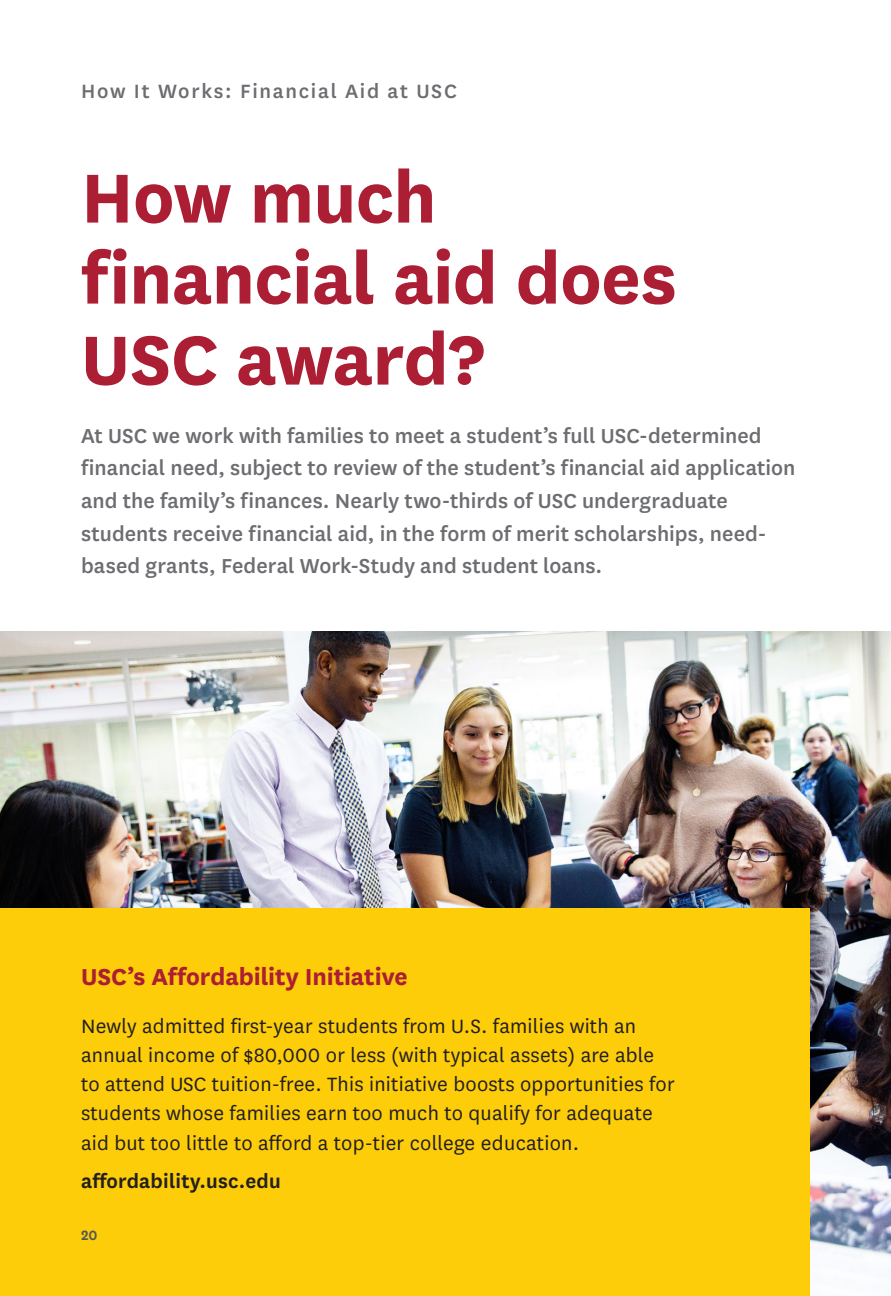
<style>
.page{position:relative;width:891px;height:1296px;background:#fff}
.page>*{position:absolute;margin:0;border:0;box-sizing:border-box;transform-origin:0 0}
.National_36_Bold_-_SUBHEADLINES{font:700 81px/81px "National";letter-spacing:-.01em;color:#ac1e33}
.National_12_Bold_-_Cardinal{font:700 27px "National";letter-spacing:-.005em;color:#ac1e33}
.National_10_5_Grey_INTROS{font:500 23.62px/32.6px "National";color:#6c6d70}
.National_10pt_Light_-_Black_-_COPY_Bold{font:22.5px/29.2px "National";letter-spacing:.01em;color:#231f20}
.National_10_-_Section_Headers_Grey{font:500 22.5px "National";letter-spacing:.075em;color:#6c6d70}
.National_10pt_Light_-_Black_-_COPY_Bold-2{font:600 22.5px "National";letter-spacing:.01em;color:#231f20}
.t1{font:600 15.75px "National";color:#575756}
</style>
<div class="page">
<img style="left:0;top:632px;width:891px;height:624px">
<div style="left:0;top:909px;width:810px;height:387px;background:#fdcd09"></div>
<p class="National_10_-_Section_Headers_Grey" style="left:81px;top:76px;width:377px">How It Works: Financial Aid at USC</p>
<p class="National_36_Bold_-_SUBHEADLINES" style="left:81px;top:151px;width:597px">How much financial aid does<br>USC award?</p>
<p class="National_10_5_Grey_INTROS" style="left:81px;top:418px;width:716px">At USC we work with families to meet a student’s full USC-determined financial need, subject to review of the student’s financial aid application and the family’s finances. Nearly two-thirds of USC undergraduate students receive financial aid, in the form of merit scholarships, need&shy;based grants, Federal Work-Study and student loans.</p>
<p class="National_12_Bold_-_Cardinal" style="left:81px;top:958px;width:328px">USC’s Affordability Initiative</p>
<p class="National_10pt_Light_-_Black_-_COPY_Bold" style="left:81px;top:1010px;width:595px">Newly admitted first-year students from U.S. families with an annual income of $80,000 or less (with typical assets) are able to attend USC tuition-free. This initiative boosts opportunities for students whose families earn too much to qualify for adequate aid but too little to afford a top-tier college education.</p>
<p class="National_10pt_Light_-_Black_-_COPY_Bold-2" style="left:81px;top:1165px;width:202px">affordability.usc.edu</p>
<p class="t1" style="left:81px;top:1224px;width:18px">20</p>
</div>
